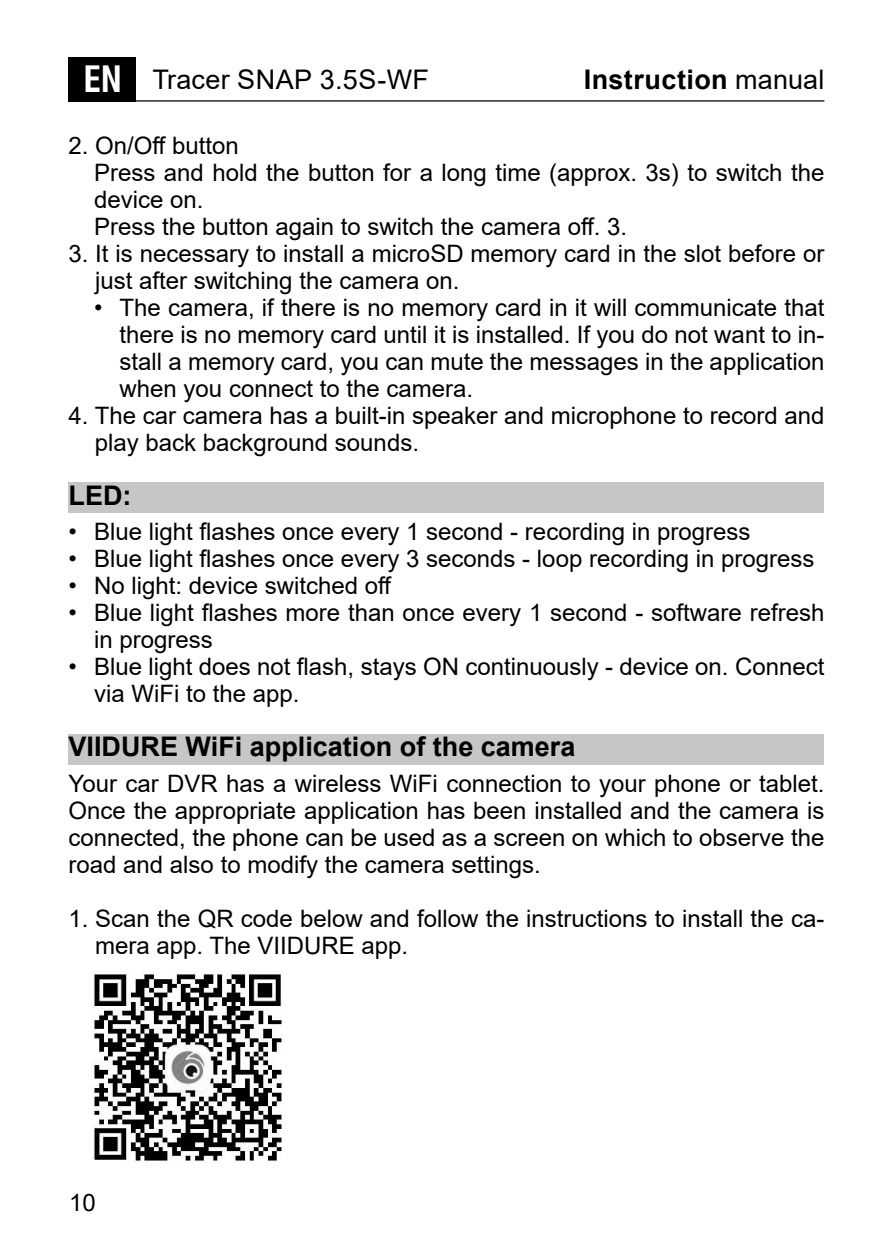
<style>
.page{position:relative;width:893px;height:1259px;background:#fff}
.page>*{position:absolute;margin:0;border:0;box-sizing:border-box;transform-origin:0 0}
.Tytul{font:700 27px "Arial";color:#000}
.t1{font:27px "Arial";letter-spacing:.015em;color:#000}
.body{font:24px/27px "Arial";color:#000}
.s1{font-family:"Swiss 721 BT";font-weight:700;font-stretch:condensed;font-size:35.4px;color:#fff}
.s2{font-weight:400}
</style>
<div class="page">
<hr style="left:69px;top:100px;width:755px;height:2px;background:#000">
<div style="left:69px;top:57px;width:67px;height:45px;background:#000"></div>
<div style="left:69px;top:482px;width:755px;height:31px;background:#c6c6c6"></div>
<div style="left:69px;top:734px;width:755px;height:30px;background:#c6c6c6"></div>
<img style="left:92px;top:974px;width:190px;height:187px">
<p class="t1" style="left:83px;top:61px;width:347px"><span class="s1">EN</span> Tracer SNAP 3.5S-WF</p>
<p class="Tytul" style="left:584px;top:61px;width:242px">Instruction <span class="s2">manual</span></p>
<p class="body" style="left:69px;top:131px;width:172px">2. On/Off button</p>
<p class="body" style="left:94px;top:158px;width:732px">Press and hold the button for a long time (approx. 3s) to switch the device on.</p>
<p class="body" style="left:94px;top:212px;width:535px">Press the button again to switch the camera off. 3.</p>
<p class="body" style="left:95px;top:239px;width:731px;text-indent:-27px">3. It is necessary to install a microSD memory card in the slot before or just after switching the camera on.</p>
<p class="body" style="left:120px;top:293px;width:706px;text-align:justify;text-indent:-26px">• The camera, if there is no memory card in it will communicate that there is no memory card until it is installed. If you do not want to in&shy;stall a memory card, you can mute the messages in the application when you connect to the camera.</p>
<p class="body" style="left:95px;top:401px;width:731px;text-indent:-26px">4. The car camera has a built-in speaker and microphone to record and play back background sounds.</p>
<p class="Tytul" style="left:69px;top:476px;width:64px">LED:</p>
<p class="body" style="left:69px;top:518px;width:683px">• Blue light flashes once every 1 second - recording in progress</p>
<p class="body" style="left:69px;top:545px;width:747px">• Blue light flashes once every 3 seconds - loop recording in progress</p>
<p class="body" style="left:69px;top:572px;width:325px">• No light: device switched off</p>
<p class="body" style="left:94px;top:599px;width:732px;text-indent:-26px">• Blue light flashes more than once every 1 second - software refresh in progress</p>
<p class="body" style="left:94px;top:653px;width:732px;text-indent:-26px">• Blue light does not flash, stays ON continuously - device on. Connect via WiFi to the app.</p>
<p class="Tytul" style="left:69px;top:728px;width:508px">VIIDURE WiFi application of the camera</p>
<p class="body" style="left:69px;top:769px;width:757px;text-align:justify">Your car DVR has a wireless WiFi connection to your phone or tablet.<br>Once the appropriate application has been installed and the camera is connected, the phone can be used as a screen on which to observe the road and also to modify the camera settings.</p>
<p class="body" style="left:95px;top:904px;width:731px;text-indent:-27px">1. Scan the QR code below and follow the instructions to install the ca&shy;mera app. The VIIDURE app.</p>
<p class="body" style="left:69px;top:1188px;width:28px">10</p>
</div>
